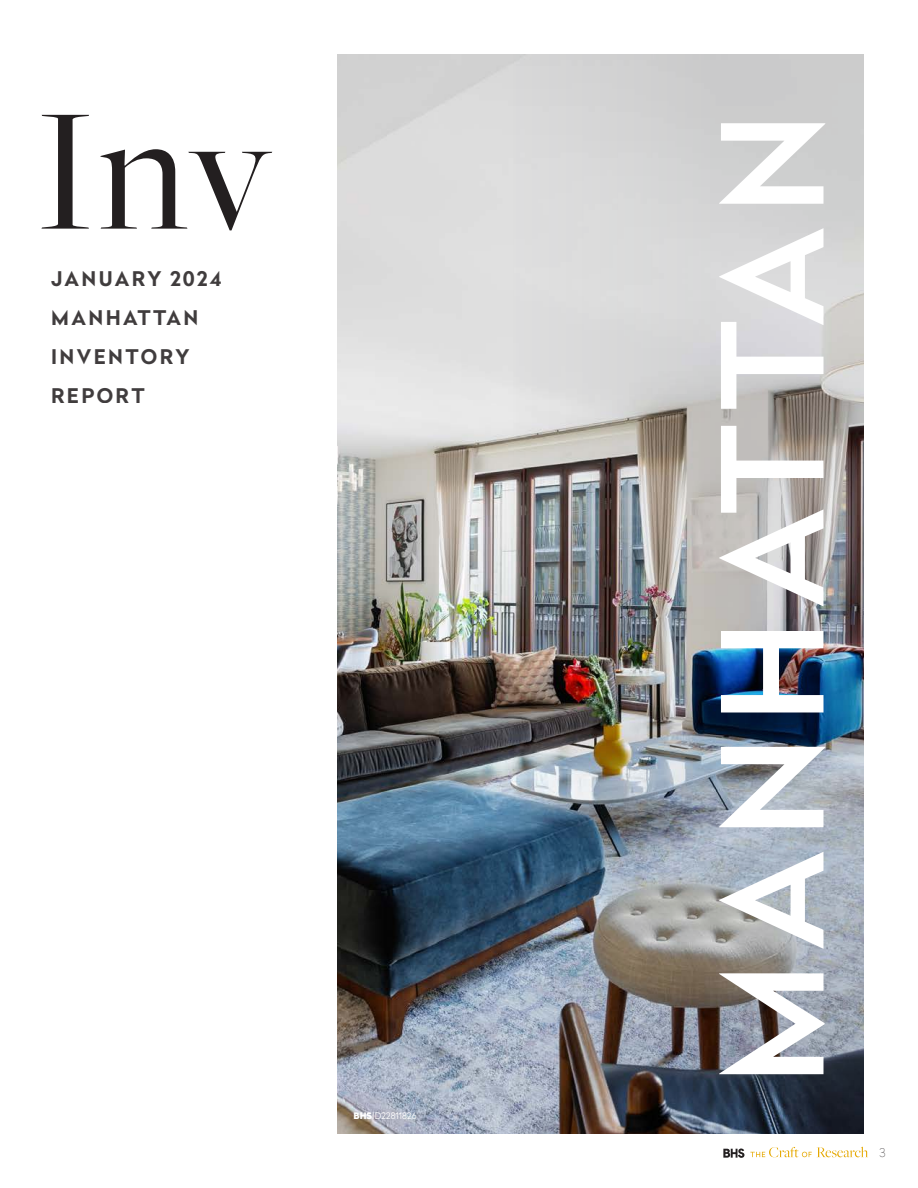
<style>
.page{position:relative;width:918px;height:1188px;background:#fff}
.page>*{position:absolute;margin:0;border:0;box-sizing:border-box;transform-origin:0 0}
.t1{font:182.1px "Freight Big Pro";color:#231f20}
.t2{font:500 139.5px "Radikal";letter-spacing:.09em;color:#fff}
.t3{font:700 20.1px/39px "Radikal";letter-spacing:.12em;color:#231f20}
.t4{font:100 12px "Radikal";color:#231f20}
.t5{font:300 9px "Radikal";color:#fff}
.s1{font-weight:900}
</style>
<div class="page">
<svg style="left:723px;top:1149px;width:21px;height:9px"></svg>
<svg style="left:750px;top:1147px;width:118px;height:10px"></svg>
<img style="left:338px;top:54px;width:175px;height:1080px">
<img style="left:513px;top:54px;width:351px;height:1080px">
<p class="t1" style="left:36px;top:52px;width:238px">Inv</p>
<p class="t3" style="left:51px;top:258px;width:172px">JANUARY 2024<br>MANHATTAN<br>INVENTORY<br>REPORT</p>
<p class="t5" style="left:354px;top:1109px;width:65px"><span class="s1">BHS</span>ID22811826</p>
<p class="t2" style="left:672px;top:1085px;width:974px;rotate:-90deg">MANHATTAN</p>
<p class="t4" style="left:879px;top:1145px;width:8px">3</p>
</div>
